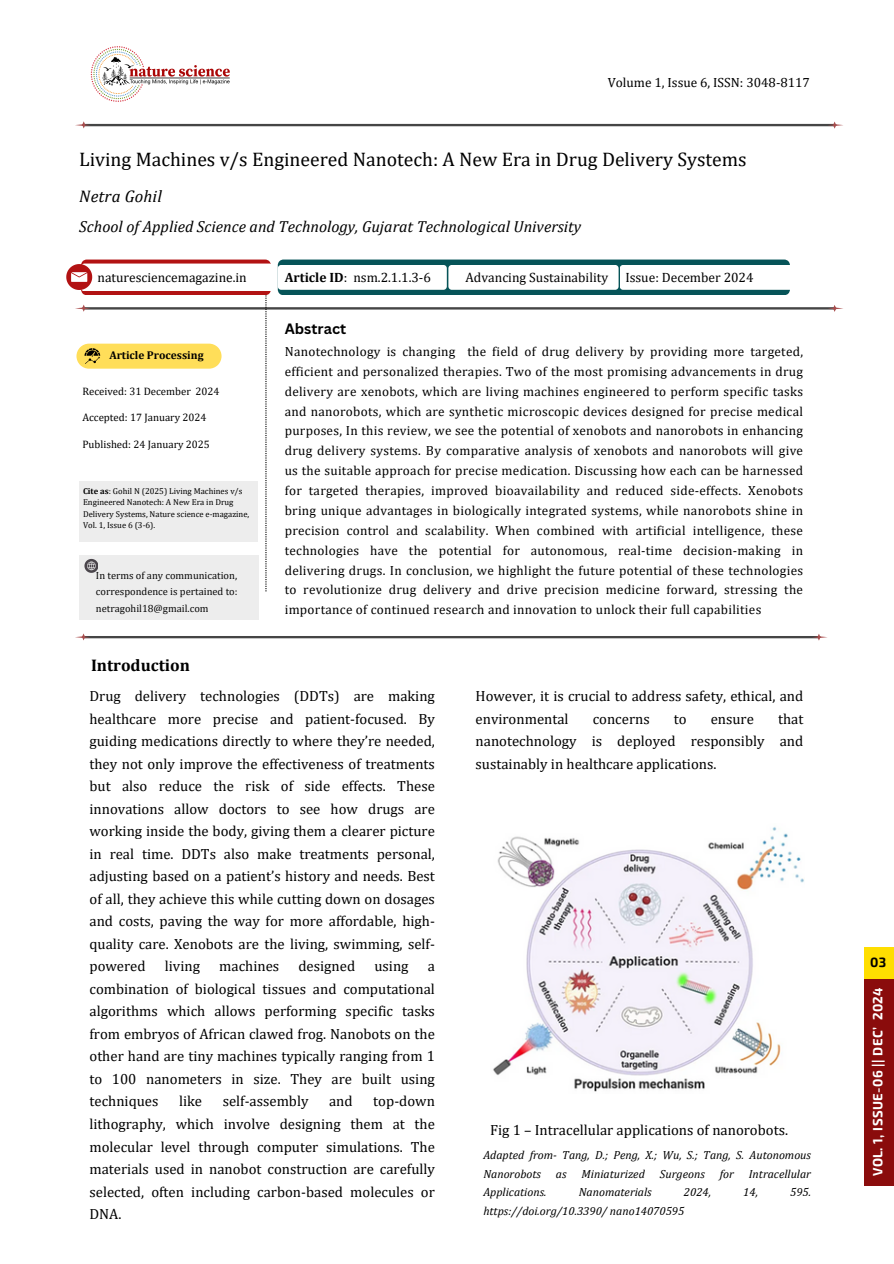
<style>
.page{position:relative;width:894px;height:1264px;background:#fff}
.page>*{position:absolute;margin:0;border:0;box-sizing:border-box;transform-origin:0 0}
.t1{font:19.65px "Cambria";color:#000}
.t2{font:700 16.95px "Cambria";color:#000}
.t3{font:italic 16.8px "Cambria";letter-spacing:.01em;color:#000}
.t4{font:italic 16.05px "Cambria";color:#000}
.t5{font:14.7px/22.5px "Cambria";color:#000;text-align:justify}
.t6{font:700 14.55px "Canva Sans";color:#000}
.t7{font:13.5px "Cambria";color:#000}
.t8{font:13.35px "Cambria";color:#000}
.t9{font:13.2px/19.8px "Cambria";letter-spacing:.02em;color:#000;text-align:justify}
.t10{font:700 13.2px "Exo 2";letter-spacing:.03em;color:#fff}
.t11{font:700 13.2px "Exo 2";color:#000}
.t12{font:italic 11.7px/18.6px "Cambria";color:#000}
.t13{font:700 11.25px "Cambria";color:#000}
.t14{font:10.8px "Cambria";color:#000}
.t15{font:10.5px/16.5px "Cambria";color:#090909;text-align:justify}
.t16{font:8.55px/11.4px "Cambria";color:#000}
.s1{font-weight:700}
</style>
<div class="page">
<svg style="left:75px;top:121px;width:768px;height:8px"></svg>
<svg style="left:75px;top:633px;width:752px;height:7px"></svg>
<img style="left:90px;top:46px;width:140px;height:56px">
<img style="left:493px;top:827px;width:311px;height:265px">
<div style="left:79px;top:555px;width:179px;height:64px;background:#ededed"></div>
<svg style="left:66px;top:259px;width:777px;height:332px"></svg>
<div style="left:79px;top:482px;width:179px;height:60px;background:#ededed"></div>
<div style="left:863px;top:977px;width:30px;height:208px;background:#8a0c0c"></div>
<div style="left:863px;top:947px;width:30px;height:31px;background:#ffde00"></div>
<p class="t8" style="left:607px;top:74px;width:204px">Volume 1, Issue 6, ISSN: 3048-8117</p>
<h5 class="t1" style="left:79px;top:148px;width:668px">Living Machines v/s Engineered Nanotech: A New Era in Drug Delivery Systems</h5>
<p class="t3" style="left:79px;top:186px;width:84px">Netra Gohil</p>
<h5 class="t4" style="left:79px;top:216px;width:503px">School of Applied Science and Technology, Gujarat Technological University</h5>
<h4 class="t7" style="left:97px;top:269px;width:151px">naturesciencemagazine.in</h4>
<p class="t7" style="left:284px;top:269px;width:148px"><span class="s1">Article ID</span>: nsm.2.1.1.3-6</p>
<p class="t7" style="left:625px;top:269px;width:130px">Issue: December 2024</p>
<p class="t7" style="left:465px;top:269px;width:144px">Advancing Sustainability</p>
<p class="t13" style="left:109px;top:349px;width:96px">Article Processing</p>
<h5 class="t14" style="left:82px;top:384px;width:139px">Received: 31 December 2024</h5>
<h5 class="t14" style="left:82px;top:411px;width:126px">Accepted: 17 January 2024</h5>
<h5 class="t14" style="left:82px;top:437px;width:129px">Published: 24 January 2025</h5>
<p class="t16" style="left:83px;top:485px;width:168px"><span class="s1">Cite as</span>: Gohil N (2025) Living Machines v/s Engineered Nanotech: A New Era in Drug Delivery Systems, Nature science e-magazine, Vol. 1, Issue 6 (3-6).</p>
<p class="t15" style="left:96px;top:567px;width:143px">In terms of any communication, correspondence is pertained to: netragohil18@gmail.com</p>
<h3 class="t2" style="left:91px;top:654px;width:100px">Introduction</h3>
<h5 class="t6" style="left:284px;top:318px;width:63px">Abstract</h5>
<h5 class="t9" style="left:284px;top:341px;width:519px">Nanotechnology is changing the field of drug delivery by providing more targeted, efficient and personalized therapies. Two of the most promising advancements in drug delivery are xenobots, which are living machines engineered to perform specific tasks and nanorobots, which are synthetic microscopic devices designed for precise medical purposes, In this review, we see the potential of xenobots and nanorobots in enhancing drug delivery systems. By comparative analysis of xenobots and nanorobots will give us the suitable approach for precise medication. Discussing how each can be harnessed for targeted therapies, improved bioavailability and reduced side-effects. Xenobots bring unique advantages in biologically integrated systems, while nanorobots shine in precision control and scalability. When combined with artificial intelligence, these technologies have the potential for autonomous, real-time decision-making in delivering drugs. In conclusion, we highlight the future potential of these technologies to revolutionize drug delivery and drive precision medicine forward, stressing the importance of continued research and innovation to unlock their full capabilities</h5>
<h1 class="t5" style="left:89px;top:684px;width:347px">Drug delivery technologies (DDTs) are making healthcare more precise and patient-focused. By guiding medications directly to where they’re needed, they not only improve the effectiveness of treatments but also reduce the risk of side effects. These innovations allow doctors to see how drugs are working inside the body, giving them a clearer picture in real time. DDTs also make treatments personal, adjusting based on a patient’s history and needs. Best of all, they achieve this while cutting down on dosages and costs, paving the way for more affordable, high&shy;quality care. Xenobots are the living, swimming, self&shy;powered</h1>
<h1 class="t5" style="left:165px;top:954px;width:37px">living</h1>
<h1 class="t5" style="left:219px;top:954px;width:61px">machines</h1>
<h1 class="t5" style="left:298px;top:954px;width:58px">designed</h1>
<h1 class="t5" style="left:374px;top:954px;width:36px">using</h1>
<h1 class="t5" style="left:89px;top:954px;width:347px;text-indent:338px">a combination of biological tissues and computational algorithms which allows performing specific tasks from embryos of African clawed frog. Nanobots on the other hand are tiny machines typically ranging from 1 to 100 nanometers in size. They are built using techniques</h1>
<h1 class="t5" style="left:179px;top:1089px;width:25px">like</h1>
<h1 class="t5" style="left:222px;top:1089px;width:87px">self-assembly</h1>
<h1 class="t5" style="left:329px;top:1089px;width:25px">and</h1>
<h1 class="t5" style="left:89px;top:1089px;width:347px;text-indent:284px">top-down lithography, which involve designing them at the molecular level through computer simulations. The materials used in nanobot construction are carefully selected, often including carbon-based molecules or DNA.</h1>
<h3 class="t5" style="left:475px;top:684px;width:329px">However, it is crucial to address safety, ethical, and environmental</h3>
<h3 class="t5" style="left:475px;top:707px;width:329px;text-indent:302px">that nanotechnology is deployed responsibly and sustainably in healthcare applications.</h3>
<h3 class="t5" style="left:592px;top:707px;width:58px">concerns</h3>
<h3 class="t5" style="left:673px;top:707px;width:14px">to</h3>
<h3 class="t5" style="left:710px;top:707px;width:45px">ensure</h3>
<p class="t5" style="left:490px;top:1117px;width:299px">Fig 1 – Intracellular applications of nanorobots.</p>
<p class="t12" style="left:483px;top:1145px;width:329px">Adapted from- Tang, D.; Peng, X.; Wu, S.; Tang, S. Autonomous<br>Nanorobots</p>
<p class="t12" style="left:556px;top:1164px;width:12px">as</p>
<p class="t12" style="left:581px;top:1164px;width:65px">Miniaturized</p>
<p class="t12" style="left:659px;top:1164px;width:46px">Surgeons</p>
<p class="t12" style="left:719px;top:1164px;width:16px">for</p>
<p class="t12" style="left:748px;top:1164px;width:64px">Intracellular</p>
<p class="t12" style="left:483px;top:1182px;width:65px">Applications.</p>
<p class="t12" style="left:578px;top:1182px;width:74px">Nanomaterials</p>
<p class="t12" style="left:683px;top:1182px;width:29px">2024,</p>
<p class="t12" style="left:743px;top:1182px;width:16px">14,</p>
<p class="t12" style="left:789px;top:1182px;width:22px">595.</p>
<p class="t12" style="left:483px;top:1201px;width:202px">https://doi.org/10.3390/ nano14070595</p>
<p class="t11" style="left:870px;top:953px;width:18px">03</p>
<p class="t10" style="left:868px;top:1176px;width:190px;rotate:-90deg">VOL. 1, ISSUE-06 || DEC’ 2024</p>
</div>
